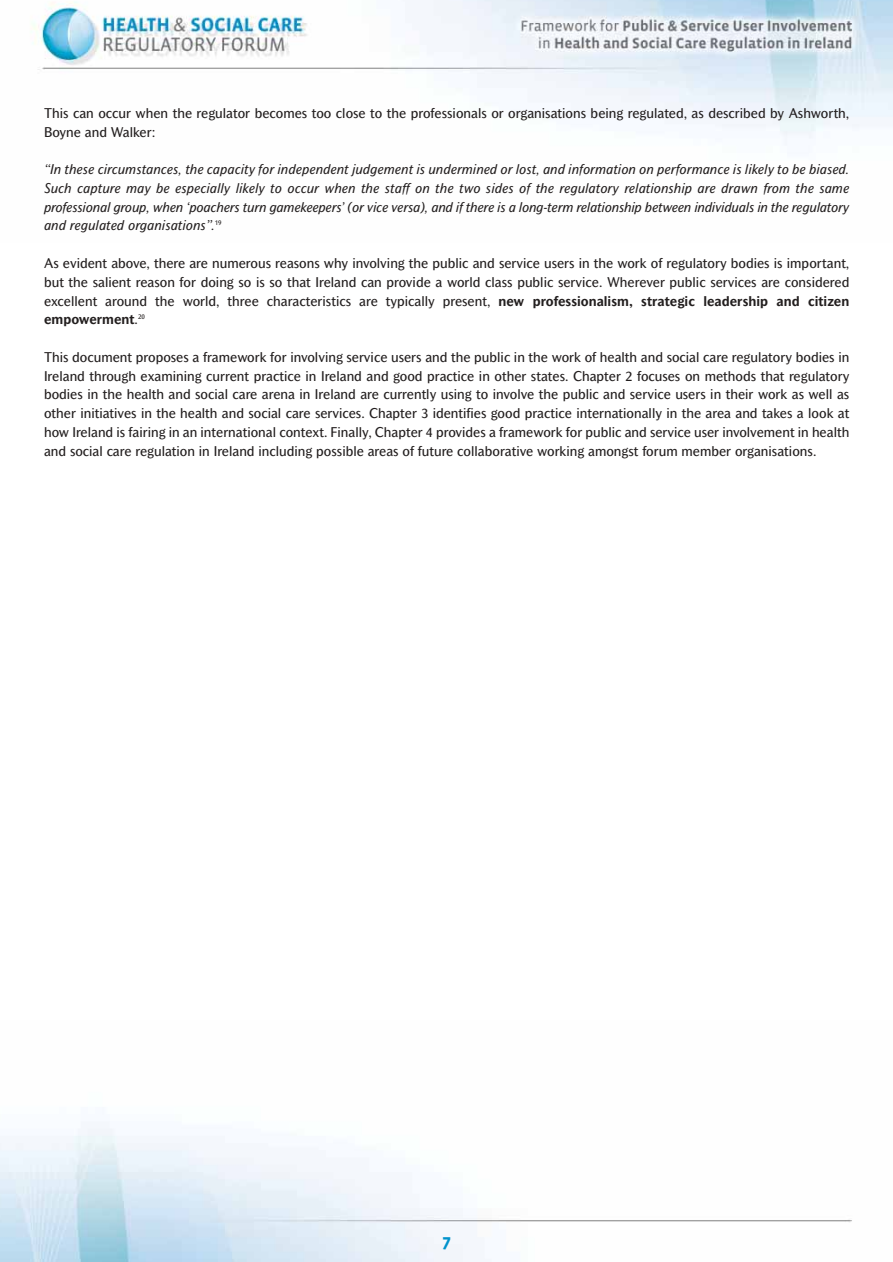
<style>
.page{position:relative;width:893px;height:1262px;background:#fff}
.page>*{position:absolute;margin:0;border:0;box-sizing:border-box;transform-origin:0 0}
.t1{font:700 18px "Vista Sans";color:#0092cc}
.t2{font:13.5px/18.8px "Mahsuri Sans";color:#231f1f;text-align:justify}
.t3{font:italic 13.5px/18.8px "Mahsuri Sans";letter-spacing:-.015em;color:#231f1f;text-align:justify}
.s1{font-weight:700}
</style>
<div class="page">
<img style="left:0;top:1122px;width:852px;height:139px">
<img style="left:32px;top:0;width:860px;height:145px">
<p class="t2" style="left:44px;top:105px;width:806px">This can occur when the regulator becomes too close to the professionals or organisations being regulated, as described by Ashworth,<br>Boyne and Walker:</p>
<p class="t3" style="left:44px;top:162px;width:806px">“In these circumstances, the capacity for independent judgement is undermined or lost, and information on performance is likely to be biased.<br>Such capture may be especially likely to occur when the staff on the two sides of the regulatory relationship are drawn from the same professional group, when ‘poachers turn gamekeepers’ (or vice versa), and if there is a long-term relationship between individuals in the regulatory and regulated organisations”.<sup>19</sup></p>
<p class="t2" style="left:44px;top:255px;width:806px">As evident above, there are numerous reasons why involving the public and service users in the work of regulatory bodies is important, but the salient reason for doing so is so that Ireland can provide a world class public service. Wherever public services are considered excellent around the world, three characteristics are typically present, <span class="s1">new professionalism, strategic leadership and citizen empowerment</span>.<sup>20</sup></p>
<p class="t2" style="left:44px;top:349px;width:806px">This document proposes a framework for involving service users and the public in the work of health and social care regulatory bodies in Ireland through examining current practice in Ireland and good practice in other states. Chapter 2 focuses on methods that regulatory bodies in the health and social care arena in Ireland are currently using to involve the public and service users in their work as well as other initiatives in the health and social care services. Chapter 3 identifies good practice internationally in the area and takes a look at how Ireland is fairing in an international context. Finally, Chapter 4 provides a framework for public and service user involvement in health and social care regulation in Ireland including possible areas of future collaborative working amongst forum member organisations.</p>
<h1 class="t1" style="left:442px;top:1234px;width:10px">7</h1>
</div>
